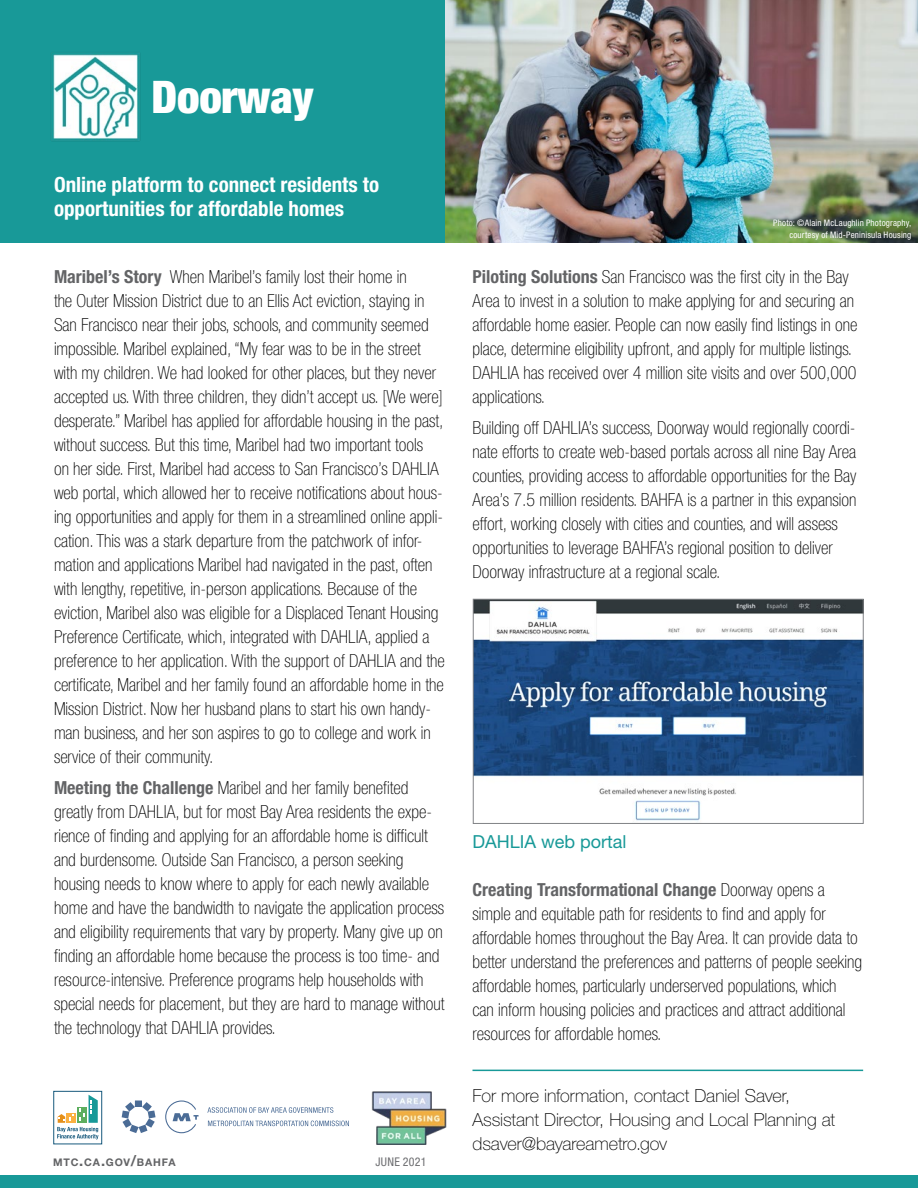
<style>
.page{position:relative;width:918px;height:1188px;background:#fff}
.page>*{position:absolute;margin:0;border:0;box-sizing:border-box;transform-origin:0 0}
.t1{font:900 condensed 45px "Helvetica Neue LT Std";letter-spacing:-.005em;color:#fff}
.PILOTS_Subhead{font:700 condensed 21px/24px "Helvetica Neue LT Std";color:#fff}
.Body_copy{font:100 condensed 18px/24px "Helvetica Neue LT Std";color:#000}
.Body_copy-2{font:100 18px/24px "Helvetica Neue LT Std";letter-spacing:-.005em;color:#000}
.Caption__REV{font:18px "Helvetica Neue LT Std";color:#189998}
.t2{font:condensed 12px "Helvetica Neue LT Std";letter-spacing:.025em;color:#6d6e71}
.t3{font:700 10.5px "Helvetica Neue LT Std";letter-spacing:.08em;color:#636466}
.Photo_credit__75__K{font:condensed 9px/12px "Helvetica Neue LT Std";letter-spacing:.02em;color:#fff;text-align:right}
.s1{font-weight:700;color:#636466}
.s2{font-size:15px}
</style>
<div class="page">
<div style="left:0;top:0;width:918px;height:243px;background:#189998"></div>
<img style="left:53px;top:53px;width:87px;height:88px">
<hr style="left:472px;top:1070px;width:391px;height:1px;background:#189998">
<img style="left:446px;top:0;width:472px;height:243px">
<img style="left:475px;top:601px;width:387px;height:220px">
<div style="left:473px;top:599px;width:391px;height:225px;border:1px solid #808285"></div>
<div style="left:0;top:1175px;width:918px;height:13px;background:#189998"></div>
<img style="left:371px;top:1091px;width:76px;height:53px">
<div style="left:54px;top:1091px;width:48px;height:53px;border:1px solid #185a7d"></div>
<svg style="left:57px;top:1095px;width:42px;height:44px"></svg>
<svg style="left:208px;top:1121px;width:141px;height:5px"></svg>
<svg style="left:207px;top:1107px;width:126px;height:6px"></svg>
<svg style="left:122px;top:1100px;width:34px;height:33px"></svg>
<svg style="left:165px;top:1100px;width:34px;height:33px"></svg>
<p class="t1" style="left:152px;top:69px;width:163px">Doorway</p>
<p class="PILOTS_Subhead" style="left:54px;top:172px;width:327px">Online platform to connect residents to opportunities for affordable homes</p>
<p class="Body_copy" style="left:54px;top:264px;width:392px"><span class="s1">Maribel’s Story</span> When Maribel’s family lost their home in<br>the Outer Mission District due to an Ellis Act eviction, staying in San Francisco near their jobs, schools, and community seemed impossible. Maribel explained, “My fear was to be in the street with my children. We had looked for other places, but they never accepted us. With three children, they didn’t accept us. [We were] desperate.” Maribel has applied for affordable housing in the past, without success. But this time, Maribel had two important tools<br>on her side. First, Maribel had access to San Francisco’s DAHLIA web portal, which allowed her to receive notifications about hous&shy;ing opportunities and apply for them in a streamlined online appli&shy;cation. This was a stark departure from the patchwork of infor&shy;mation and applications Maribel had navigated in the past, often with lengthy, repetitive, in-person applications. Because of the eviction, Maribel also was eligible for a Displaced Tenant Housing Preference Certificate, which, integrated with DAHLIA, applied a preference to her application. With the support of DAHLIA and the certificate, Maribel and her family found an affordable home in the Mission District. Now her husband plans to start his own handy&shy;man business, and her son aspires to go to college and work in service of their community.</p>
<p class="Body_copy" style="left:54px;top:775px;width:392px"><span class="s1">Meeting the Challenge</span> Maribel and her family benefited greatly from DAHLIA, but for most Bay Area residents the expe&shy;rience of finding and applying for an affordable home is difficult and burdensome. Outside San Francisco, a person seeking housing needs to know where to apply for each newly available home and have the bandwidth to navigate the application process and eligibility requirements that vary by property. Many give up on finding an affordable home because the process is too time- and resource-intensive. Preference programs help households with special needs for placement, but they are hard to manage without the technology that DAHLIA provides.</p>
<p class="t3" style="left:53px;top:1155px;width:124px">MTC<span class="s2">.</span>CA<span class="s2">.</span>GOV<span class="s2">/</span>BAHFA</p>
<p class="t2" style="left:375px;top:1155px;width:53px">JUNE 2021</p>
<p class="Photo_credit__75__K" style="left:773px;top:217px;width:140px">Photo: ©Alain McLaughlin Photography, courtesy of Mid-Peninisula Housing</p>
<p class="Body_copy" style="left:472px;top:264px;width:387px"><span class="s1">Piloting Solutions</span> San Francisco was the first city in the Bay Area to invest in a solution to make applying for and securing an affordable home easier. People can now easily find listings in one place, determine eligibility upfront, and apply for multiple listings.<br>DAHLIA has received over 4 million site visits and over 500,000 applications.</p>
<p class="Body_copy" style="left:472px;top:415px;width:386px">Building off DAHLIA’s success, Doorway would regionally coordi&shy;nate efforts to create web-based portals across all nine Bay Area counties, providing access to affordable opportunities for the Bay Area’s 7.5 million residents. BAHFA is a partner in this expansion effort, working closely with cities and counties, and will assess opportunities to leverage BAHFA’s regional position to deliver Doorway infrastructure at a regional scale.</p>
<p class="Caption__REV" style="left:472px;top:831px;width:155px">DAHLIA web portal</p>
<p class="Body_copy" style="left:472px;top:878px;width:391px"><span class="s1">Creating Transformational Change</span> Doorway opens a simple and equitable path for residents to find and apply for affordable homes throughout the Bay Area. It can provide data to better understand the preferences and patterns of people seeking affordable homes, particularly underserved populations, which can inform housing policies and practices and attract additional resources for affordable homes.</p>
<p class="Body_copy-2" style="left:472px;top:1083px;width:364px">For more information, contact Daniel Saver,<br>Assistant Director, Housing and Local Planning at dsaver@bayareametro.gov</p>
</div>
